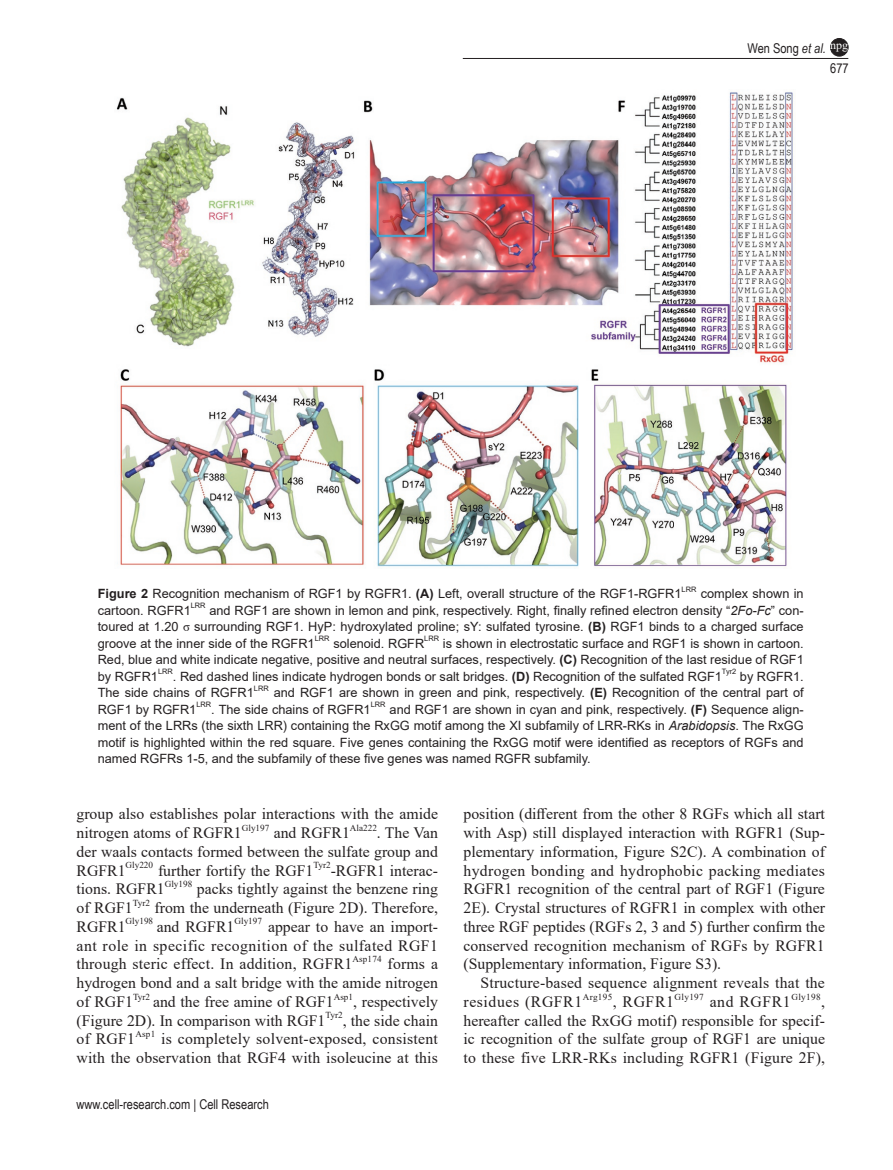
<style>
.page{position:relative;width:893px;height:1170px;background:#fff}
.page>*{position:absolute;margin:0;border:0;box-sizing:border-box;transform-origin:0 0}
.t1{font:15.75px/18.8px "Times New Roman";color:#231f20;text-align:justify}
.t2{font:15.75px "Times New Roman PSMT2";color:#231f20}
.t3{font:15.75px "Times New Roman";letter-spacing:.035em;color:#231f20}
.t4{font:13.5px "Arial Narrow 2";color:#231f20}
.t5{font:12.75px/16.5px "Arial MT2";color:#231f20;text-align:justify}
.t6{font:12px "Times New Roman";color:#fff}
.t7{font:9.15px "Times New Roman";color:#231f20}
.t8{font:7.5px "Arial MT2";color:#231f20}
.s1{font-family:"Arial Narrow";font-style:italic}
.s2{font-family:"Arial";font-weight:700}
.s3{font-family:"Arial";font-style:italic}
.s4{font-family:"Times New Roman PSMT2"}
.s5{font-family:"Arial"}
</style>
<div class="page">
<hr style="left:463px;top:58px;width:385px;height:1px;background:#231f20">
<div style="left:830px;top:38px;width:18px;height:18px;background:#231f20;border-radius:50%"></div>
<div style="left:830px;top:38px;width:18px;height:18px;border:1px solid #231f20;border-radius:50%"></div>
<img style="left:116px;top:92px;width:678px;height:476px">
<p class="t4" style="left:747px;top:39px;width:80px">Wen Song <span class="s1">et al.</span></p>
<p class="t6" style="left:830px;top:37px;width:19px">npg</p>
<p class="t4" style="left:830px;top:58px;width:20px">677</p>
<p class="t5" style="left:98px;top:585px;width:585px"><span class="s2">Figure 2</span> Recognition mechanism of RGF1 by RGFR1. <span class="s2">(A)</span> Left, overall structure of the RGF1-RGFR1</p>
<p class="t8" style="left:681px;top:584px;width:16px">LRR</p>
<p class="t5" style="left:701px;top:585px;width:104px">complex shown in</p>
<p class="t5" style="left:98px;top:601px;width:95px">cartoon. RGFR1</p>
<p class="t8" style="left:191px;top:600px;width:16px">LRR</p>
<p class="t5" style="left:98px;top:601px;width:707px;text-indent:112px">and RGF1 are shown in lemon and pink, respectively. Right, finally refined electron density “<span class="s3">2Fo-Fc</span>” con&shy;toured at 1.20 <span class="s4">σ</span> surrounding RGF1. HyP: hydroxylated proline; sY: sulfated tyrosine. <span class="s2">(B)</span> RGF1 binds to a charged surface groove at the inner side of the RGFR1</p>
<p class="t8" style="left:315px;top:633px;width:16px">LRR</p>
<p class="t5" style="left:333px;top:634px;width:92px">solenoid. RGFR</p>
<p class="t8" style="left:424px;top:633px;width:16px">LRR</p>
<p class="t5" style="left:98px;top:634px;width:707px;text-indent:345px">is shown in electrostatic surface and RGF1 is shown in cartoon.<br>Red, blue and white indicate negative, positive and neutral surfaces, respectively. <span class="s2">(C)</span> Recognition of the last residue of RGF1 by RGFR1</p>
<p class="t8" style="left:158px;top:666px;width:16px">LRR</p>
<p class="t5" style="left:173px;top:667px;width:550px">. Red dashed lines indicate hydrogen bonds or salt bridges. <span class="s2">(D)</span> Recognition of the sulfated RGF1</p>
<p class="t8" style="left:722px;top:666px;width:16px">Tyr2</p>
<p class="t5" style="left:740px;top:667px;width:65px">by RGFR1.</p>
<p class="t5" style="left:98px;top:684px;width:158px">The side chains of RGFR1</p>
<p class="t8" style="left:254px;top:683px;width:16px">LRR</p>
<p class="t5" style="left:274px;top:684px;width:531px">and RGF1 are shown in green and pink, respectively. <span class="s2">(E)</span> Recognition of the central part of</p>
<p class="t5" style="left:98px;top:700px;width:100px">RGF1 by RGFR1</p>
<p class="t8" style="left:196px;top:699px;width:16px">LRR</p>
<p class="t5" style="left:211px;top:700px;width:161px"><span class="s5">.</span> The side chains of RGFR1</p>
<p class="t8" style="left:371px;top:699px;width:16px">LRR</p>
<p class="t5" style="left:98px;top:700px;width:707px;text-indent:292px">and RGF1 are shown in cyan and pink, respectively. <span class="s2">(F)</span> Sequence align&shy;ment of the LRRs (the sixth LRR) containing the RxGG motif among the XI subfamily of LRR-RKs in <span class="s3">Arabidopsis</span>. The RxGG motif is highlighted within the red square. Five genes containing the RxGG motif were identified as receptors of RGFs and named RGFRs 1-5, and the subfamily of these five genes was named RGFR subfamily.</p>
<p class="t1" style="left:77px;top:804px;width:363px">group also establishes polar interactions with the amide nitrogen atoms of RGFR1</p>
<p class="t7" style="left:242px;top:821px;width:29px">Gly197</p>
<p class="t1" style="left:274px;top:822px;width:78px">and RGFR1</p>
<p class="t7" style="left:350px;top:821px;width:29px">Ala222</p>
<p class="t1" style="left:77px;top:822px;width:363px;text-indent:300px">. The Van der waals contacts formed between the sulfate group and RGFR1</p>
<p class="t7" style="left:126px;top:858px;width:29px">Gly220</p>
<p class="t1" style="left:158px;top:860px;width:157px">further fortify the RGF1</p>
<p class="t7" style="left:314px;top:858px;width:19px">Tyr2</p>
<p class="t1" style="left:331px;top:860px;width:109px">-RGFR1 interac-</p>
<p class="t1" style="left:77px;top:879px;width:90px">tions. RGFR1</p>
<p class="t7" style="left:165px;top:877px;width:29px">Gly198</p>
<p class="t1" style="left:197px;top:879px;width:243px">packs tightly against the benzene ring</p>
<p class="t1" style="left:77px;top:897px;width:58px">of RGF1</p>
<p class="t7" style="left:133px;top:896px;width:19px">Tyr2</p>
<p class="t1" style="left:155px;top:897px;width:285px">from the underneath (Figure 2D). Therefore,</p>
<p class="t1" style="left:77px;top:916px;width:51px">RGFR1</p>
<p class="t7" style="left:126px;top:914px;width:29px">Gly198</p>
<p class="t1" style="left:157px;top:916px;width:79px">and RGFR1</p>
<p class="t7" style="left:234px;top:914px;width:29px">Gly197</p>
<p class="t1" style="left:77px;top:916px;width:363px;text-indent:191px">appear to have an import&shy;ant role in specific recognition of the sulfated RGF1 through steric effect. In addition, RGFR1</p>
<p class="t7" style="left:352px;top:952px;width:31px">Asp174</p>
<p class="t1" style="left:77px;top:954px;width:363px;text-indent:311px">forms a hydrogen bond and a salt bridge with the amide nitrogen of RGF1</p>
<p class="t7" style="left:133px;top:989px;width:19px">Tyr2</p>
<p class="t1" style="left:153px;top:991px;width:182px">and the free amine of RGF1</p>
<p class="t7" style="left:334px;top:989px;width:21px">Asp1</p>
<p class="t1" style="left:353px;top:991px;width:86px">, respectively</p>
<p class="t1" style="left:77px;top:1010px;width:250px">(Figure 2D). In comparison with RGF1</p>
<p class="t7" style="left:325px;top:1008px;width:19px">Tyr2</p>
<p class="t1" style="left:343px;top:1010px;width:97px">, the side chain</p>
<p class="t1" style="left:77px;top:1029px;width:60px">of RGF1</p>
<p class="t7" style="left:135px;top:1027px;width:21px">Asp1</p>
<p class="t1" style="left:77px;top:1029px;width:363px;text-align:right">is completely solvent-exposed, consistent<br>with the observation that RGF4 with isoleucine at this</p>
<p class="t4" style="left:77px;top:1094px;width:194px">www.cell-research.com | Cell Research</p>
<p class="t2" style="left:463px;top:802px;width:363px">position (different from the other 8 RGFs which all start</p>
<p class="t1" style="left:463px;top:822px;width:363px">with Asp) still displayed interaction with RGFR1 (Sup&shy;plementary information, Figure S2C). A combination of hydrogen bonding and hydrophobic packing mediates RGFR1 recognition of the central part of RGF1 (Figure 2E). Crystal structures of RGFR1 in complex with other</p>
<p class="t2" style="left:463px;top:915px;width:363px">three RGF peptides (RGFs 2, 3 and 5) further confirm the</p>
<p class="t1" style="left:463px;top:935px;width:363px">conserved recognition mechanism of RGFs by RGFR1 (Supplementary information, Figure S3).</p>
<p class="t1" style="left:463px;top:972px;width:363px;text-indent:17px">Structure-based sequence alignment reveals that the residues (RGFR1</p>
<p class="t7" style="left:583px;top:989px;width:31px">Arg195</p>
<p class="t1" style="left:613px;top:991px;width:63px">, RGFR1</p>
<p class="t7" style="left:674px;top:989px;width:31px">Gly197</p>
<p class="t3" style="left:710px;top:990px;width:83px">and RGFR1</p>
<p class="t7" style="left:791px;top:989px;width:31px">Gly198</p>
<p class="t1" style="left:463px;top:991px;width:363px;text-indent:357px">, hereafter called the RxGG motif) responsible for specif&shy;ic recognition of the sulfate group of RGF1 are unique to these five LRR-RKs including RGFR1 (Figure 2F),</p>
</div>
